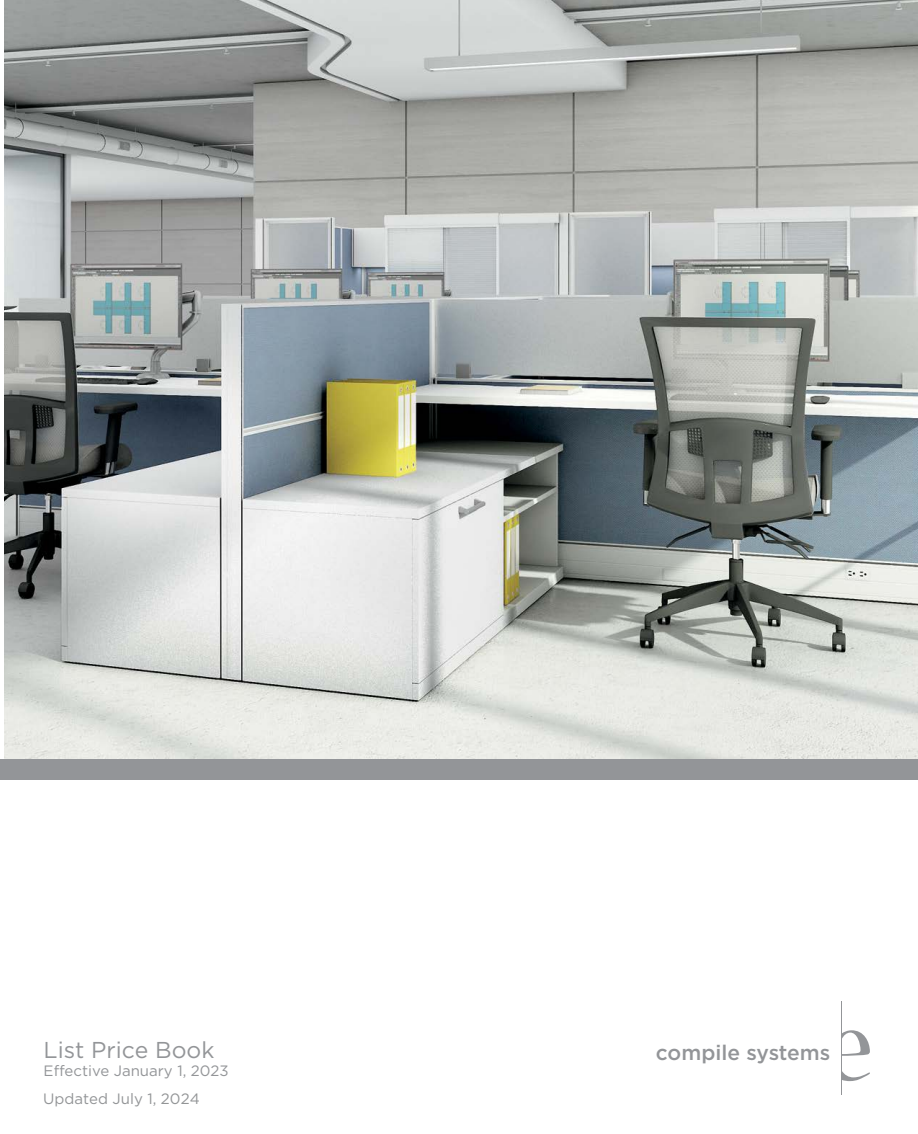
<style>
.page{position:relative;width:918px;height:1134px;background:#fff}
.page>*{position:absolute;margin:0;border:0;box-sizing:border-box;transform-origin:0 0}
.t1{font:22.95px "Gotham";color:#939598}
.t2{font:500 21px "Gotham";color:#939598}
.t3{font:15px "Gotham";color:#939598}
.t4{font:15px "Gotham";color:#939597}
</style>
<div class="page">
<img style="left:4px;top:0;width:914px;height:759px">
<div style="left:0;top:759px;width:918px;height:20px;background:#939598"></div>
<svg style="left:842px;top:1030px;width:28px;height:26px"></svg>
<svg style="left:842px;top:1071px;width:28px;height:10px"></svg>
<hr style="left:841px;top:1001px;width:1px;height:93px;background:#939598">
<h1 class="t1" style="left:44px;top:1035px;width:172px">List Price Book</h1>
<h2 class="t2" style="left:656px;top:1039px;width:176px">compile systems</h2>
<p class="t3" style="left:44px;top:1061px;width:186px">Effective January 1, 2023</p>
<p class="t4" style="left:43px;top:1089px;width:158px">Updated July 1, 2024</p>
</div>
